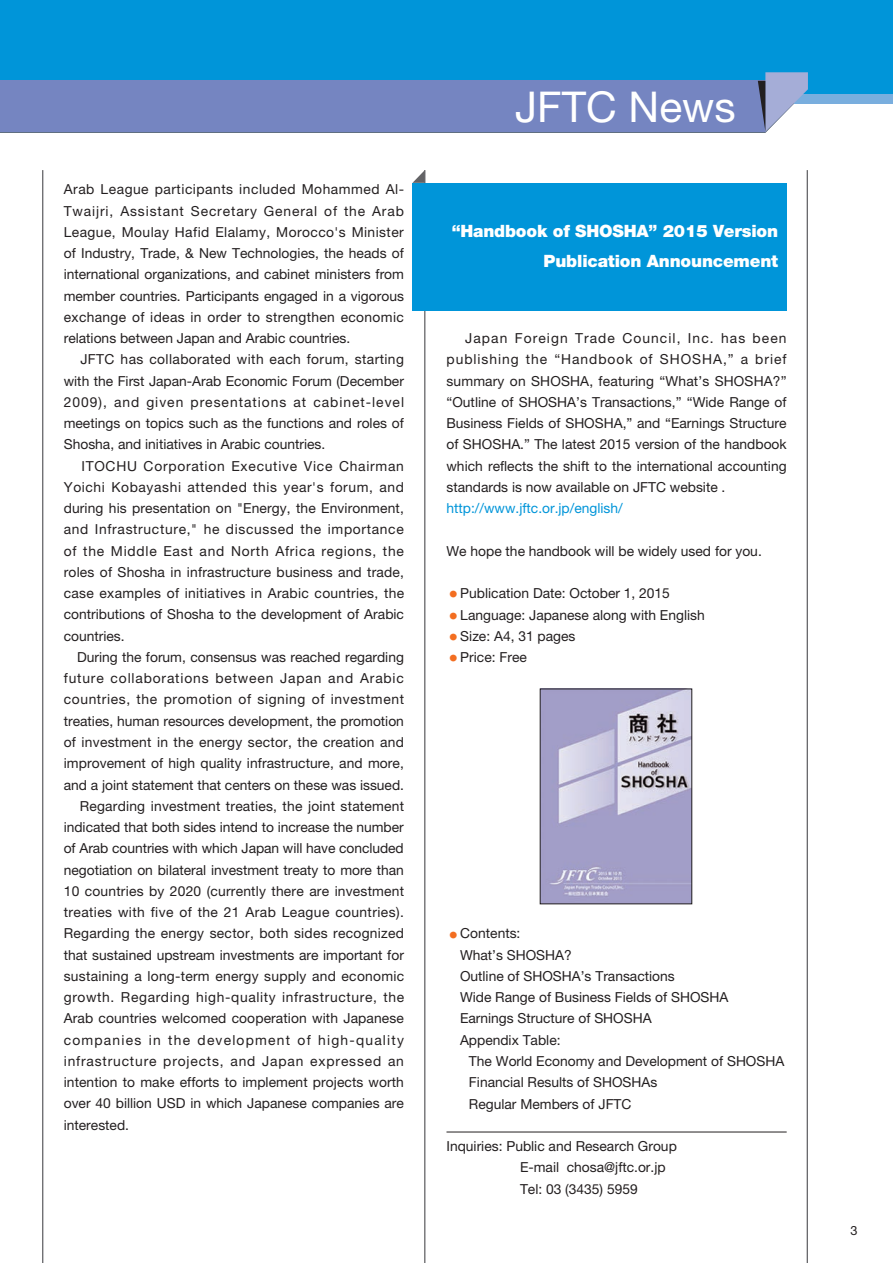
<style>
.page{position:relative;width:893px;height:1263px;background:#fff}
.page>*{position:absolute;margin:0;border:0;box-sizing:border-box;transform-origin:0 0}
.t1{font:42.45px "Helvetica Neue LT Std";color:#fff}
.t2{font:900 16.95px/29.7px "Helvetica Neue LT Std";letter-spacing:-.01em;color:#fff;text-align:right}
.t3{font:13.8px/21.3px "Helvetica Neue LT Std";color:#231f20;text-align:justify}
.t4{font:13.8px "Helvetica Neue LT Std";letter-spacing:.02em;color:#231f20}
.t5{font:13.8px "Helvetica Neue LT Std";letter-spacing:.045em;color:#231f20}
.t6{font:13.8px "Helvetica Neue LT Std";letter-spacing:.06em;color:#231f20}
.t7{font:13.8px "Helvetica Neue LT Std";letter-spacing:.03em;color:#231f20}
.t8{font:13.8px "Helvetica Neue LT Std";letter-spacing:.085em;color:#231f20}
.t9{font:13.8px "Helvetica Neue LT Std";color:#0095d9}
.t10{font:12.75px "Helvetica Neue LT Std";color:#231f20}
</style>
<div class="page">
<div style="left:0;top:0;width:893px;height:103px;background:#0095d9"></div>
<div style="left:0;top:94px;width:893px;height:9px;background:#79aede"></div>
<svg style="left:0;top:72px;width:808px;height:61px;background:#6989c3"></svg>
<hr style="left:424px;top:170px;width:1px;height:1093px;background:#636366">
<hr style="left:42px;top:170px;width:1px;height:1093px;background:#636366">
<hr style="left:807px;top:170px;width:1px;height:1093px;background:#636366">
<hr style="left:446px;top:1132px;width:341px;height:1px;background:#231f20">
<div style="left:412px;top:183px;width:375px;height:127px;background:#0095d9"></div>
<svg style="left:412px;top:170px;width:13px;height:13px"></svg>
<img style="left:542px;top:691px;width:148px;height:211px">
<div style="left:540px;top:689px;width:152px;height:215px;border:1px solid #231f20"></div>
<p class="t3" style="left:64px;top:179px;width:342px">Arab League participants included Mohammed Al-Twaijri, Assistant Secretary General of the Arab League, Moulay Hafid Elalamy, Morocco's Minister of Industry, Trade, &amp; New Technologies, the heads of international organizations, and cabinet ministers from member countries. Participants engaged in a vigorous exchange of ideas in order to strengthen economic relations between Japan and Arabic countries.</p>
<p class="t3" style="left:64px;top:349px;width:342px;text-indent:17px">JFTC has collaborated with each forum, starting with the First Japan-Arab Economic Forum (December 2009), and given presentations at cabinet-level meetings on topics such as the functions and roles of Shosha, and initiatives in Arabic countries.</p>
<p class="t3" style="left:64px;top:455px;width:342px;text-indent:18px">ITOCHU Corporation Executive Vice Chairman Yoichi Kobayashi attended this year's forum, and during his presentation on "Energy, the Environment, and Infrastructure," he discussed the importance of the Middle East and North Africa regions, the roles of Shosha in infrastructure business and trade, case examples of initiatives in Arabic countries, the contributions of Shosha to the development of Arabic countries.</p>
<p class="t3" style="left:77px;top:646px;width:328px">During the forum, consensus was reached regarding</p>
<p class="t6" style="left:64px;top:670px;width:342px">future collaborations between Japan and Arabic</p>
<p class="t5" style="left:64px;top:691px;width:342px">countries, the promotion of signing of investment</p>
<p class="t3" style="left:64px;top:710px;width:342px">treaties, human resources development, the promotion</p>
<p class="t4" style="left:64px;top:734px;width:342px">of investment in the energy sector, the creation and</p>
<p class="t3" style="left:64px;top:752px;width:342px">improvement of high quality infrastructure, and more,</p>
<p class="t3" style="left:64px;top:774px;width:342px">and a joint statement that centers on these was issued.</p>
<p class="t3" style="left:80px;top:795px;width:326px">Regarding investment treaties, the joint statement</p>
<p class="t3" style="left:64px;top:816px;width:342px">indicated that both sides intend to increase the number</p>
<p class="t3" style="left:64px;top:837px;width:342px">of Arab countries with which Japan will have concluded</p>
<p class="t3" style="left:64px;top:859px;width:342px">negotiation on bilateral investment treaty to more than</p>
<p class="t3" style="left:64px;top:880px;width:342px">10 countries by 2020 (currently there are investment</p>
<p class="t7" style="left:64px;top:904px;width:342px">treaties with five of the 21 Arab League countries).</p>
<p class="t4" style="left:64px;top:925px;width:342px">Regarding the energy sector, both sides recognized</p>
<p class="t3" style="left:64px;top:944px;width:342px">that sustained upstream investments are important for</p>
<p class="t4" style="left:64px;top:968px;width:342px">sustaining a long-term energy supply and economic</p>
<p class="t5" style="left:64px;top:989px;width:342px">growth. Regarding high-quality infrastructure, the</p>
<p class="t3" style="left:64px;top:1007px;width:342px">Arab countries welcomed cooperation with Japanese</p>
<p class="t8" style="left:64px;top:1031px;width:342px">companies in the development of high-quality</p>
<p class="t6" style="left:64px;top:1053px;width:342px">infrastructure projects, and Japan expressed an</p>
<p class="t3" style="left:64px;top:1071px;width:342px">intention to make efforts to implement projects worth</p>
<p class="t3" style="left:64px;top:1092px;width:342px">over 40 billion USD in which Japanese companies are</p>
<p class="t3" style="left:64px;top:1114px;width:67px">interested.</p>
<h1 class="t1" style="left:515px;top:82px;width:222px">JFTC News</h1>
<p class="t2" style="left:452px;top:216px;width:328px">“Handbook of SHOSHA” 2015 Version<br>Publication Announcement</p>
<p class="t3" style="left:446px;top:327px;width:342px;text-indent:19px">Japan Foreign Trade Council, Inc. has been publishing the “Handbook of SHOSHA,” a brief summary on SHOSHA, featuring “What’s SHOSHA?” “Outline of SHOSHA’s Transactions,” “Wide Range of Business Fields of SHOSHA,” and “Earnings Structure of SHOSHA.” The latest 2015 version of the handbook which reflects the shift to the international accounting standards is now available on JFTC website .</p>
<p class="t9" style="left:446px;top:500px;width:178px">http://www.jftc.or.jp/english/</p>
<p class="t3" style="left:446px;top:540px;width:317px">We hope the handbook will be widely used for you.</p>
<p class="t3" style="left:460px;top:582px;width:246px;text-align:left">Publication Date: October 1, 2015<br>Language: Japanese along with English<br>Size: A4, 31 pages<br>Price: Free</p>
<p class="t3" style="left:460px;top:923px;width:270px;text-align:left">Contents:<br>What’s SHOSHA?<br>Outline of SHOSHA’s Transactions<br>Wide Range of Business Fields of SHOSHA<br>Earnings Structure of SHOSHA<br>Appendix Table:</p>
<p class="t3" style="left:469px;top:1050px;width:317px;text-align:left">The World Economy and Development of SHOSHA<br>Financial Results of SHOSHAs<br>Regular Members of JFTC</p>
<p class="t3" style="left:520px;top:1135px;width:158px;text-align:left;text-indent:-74px">Inquiries: Public and Research Group<br>E-mail chosa@jftc.or.jp<br>Tel: 03 (3435) 5959</p>
<p class="t10" style="left:850px;top:1223px;width:9px">3</p>
</div>
